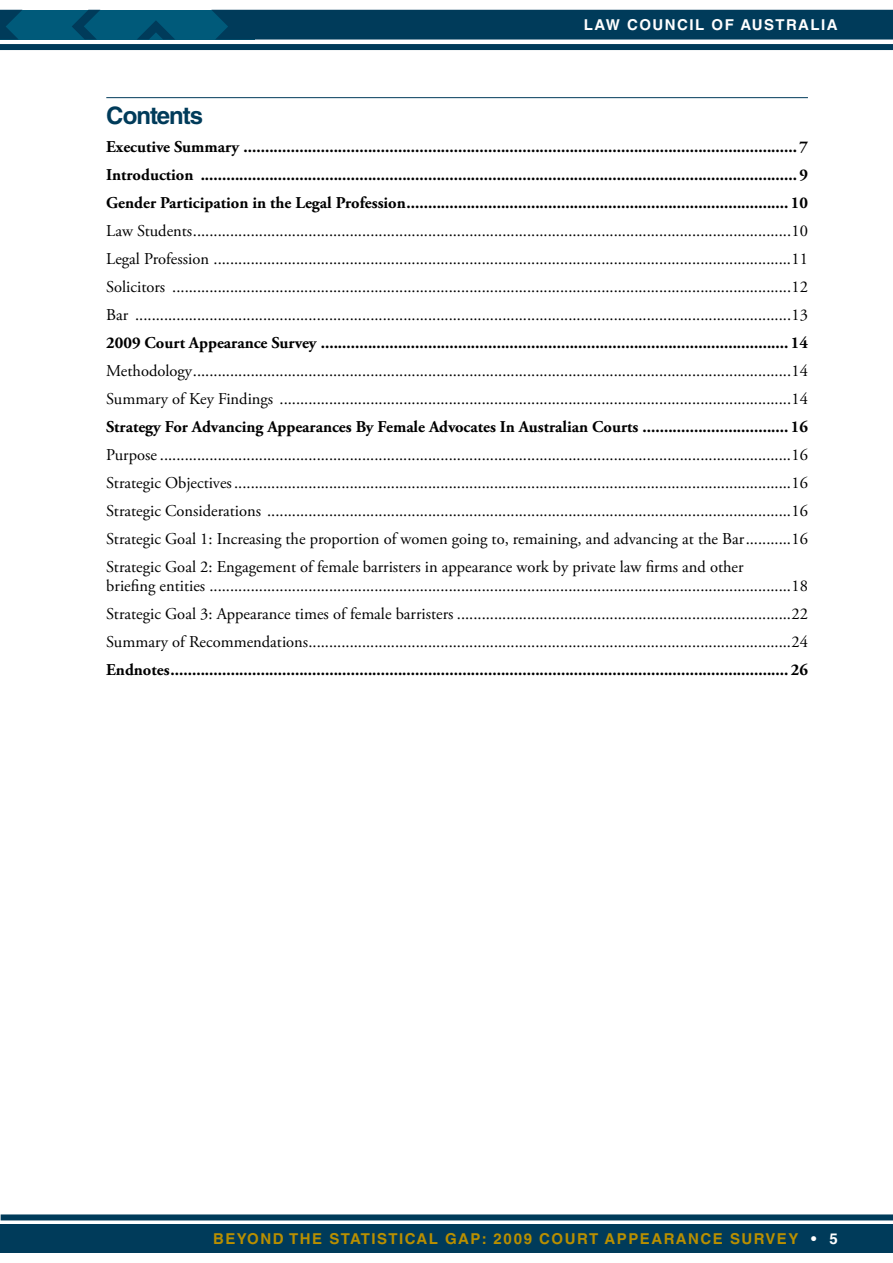
<style>
.page{position:relative;width:893px;height:1263px;background:#fff}
.page>*{position:absolute;margin:0;border:0;box-sizing:border-box;transform-origin:0 0}
.t1{font:700 24px "Helvetica LT Std";letter-spacing:-.04em;color:#003b5a}
.t2{font:16.5px/28px "Adobe Garamond Pro";color:#000;text-align:justify}
.t3{font:700 16.5px/28px "Adobe Garamond Pro";color:#000;text-align:justify}
.t4{font:700 15px "Helvetica LT Std";letter-spacing:.1em;color:#b98f00}
.t5{font:700 15px "Helvetica LT Std";letter-spacing:.1em;color:#fff}
.s1{color:#fff}
</style>
<div class="page">
<svg style="left:0;top:10px;width:893px;height:30px;background:#024362"></svg>
<div style="left:0;top:44px;width:893px;height:6px;background:#003b5a"></div>
<div style="left:1px;top:1224px;width:892px;height:28px;background:#003b5a"></div>
<div style="left:1px;top:1214px;width:892px;height:6px;background:#003b5a"></div>
<hr style="left:106px;top:97px;width:702px;height:1px;background:#003b5a">
<p class="t5" style="left:584px;top:16px;width:255px">LAW COUNCIL OF AUSTRALIA</p>
<h1 class="t1" style="left:106px;top:100px;width:98px">Contents</h1>
<p class="t3" style="left:106px;top:133px;width:703px">Executive Summary ................................................................................................................................. 7<br>Introduction ........................................................................................................................................... 9<br>Gender Participation in the Legal Profession......................................................................................... 10</p>
<p class="t2" style="left:106px;top:217px;width:703px">Law Students.................................................................................................................................................10<br>Legal Profession ............................................................................................................................................11<br>Solicitors ......................................................................................................................................................12<br>Bar ...............................................................................................................................................................13</p>
<p class="t3" style="left:106px;top:329px;width:703px">2009 Court Appearance Survey ............................................................................................................. 14</p>
<p class="t2" style="left:106px;top:357px;width:703px">Methodology.................................................................................................................................................14<br>Summary of Key Findings ............................................................................................................................14</p>
<p class="t3" style="left:106px;top:413px;width:703px">Strategy For Advancing Appearances By Female Advocates In Australian Courts .................................. 16</p>
<p class="t2" style="left:106px;top:441px;width:703px">Purpose .........................................................................................................................................................16<br>Strategic Objectives.......................................................................................................................................16<br>Strategic Considerations ...............................................................................................................................16<br>Strategic Goal 1: Increasing the proportion of women going to, remaining, and advancing at the Bar...........16<br>Strategic Goal 2: Engagement of female barristers in appearance work by private law firms and other</p>
<p class="t2" style="left:106px;top:572px;width:703px">briefing entities .............................................................................................................................................18<br>Strategic Goal 3: Appearance times of female barristers .................................................................................22<br>Summary of Recommendations.....................................................................................................................24</p>
<p class="t3" style="left:106px;top:656px;width:703px">Endnotes................................................................................................................................................ 26</p>
<p class="t4" style="left:213px;top:1230px;width:626px">BEYOND THE STATISTICAL GAP: 2009 COURT APPEARANCE SURVEY <span class="s1">• 5</span></p>
</div>
